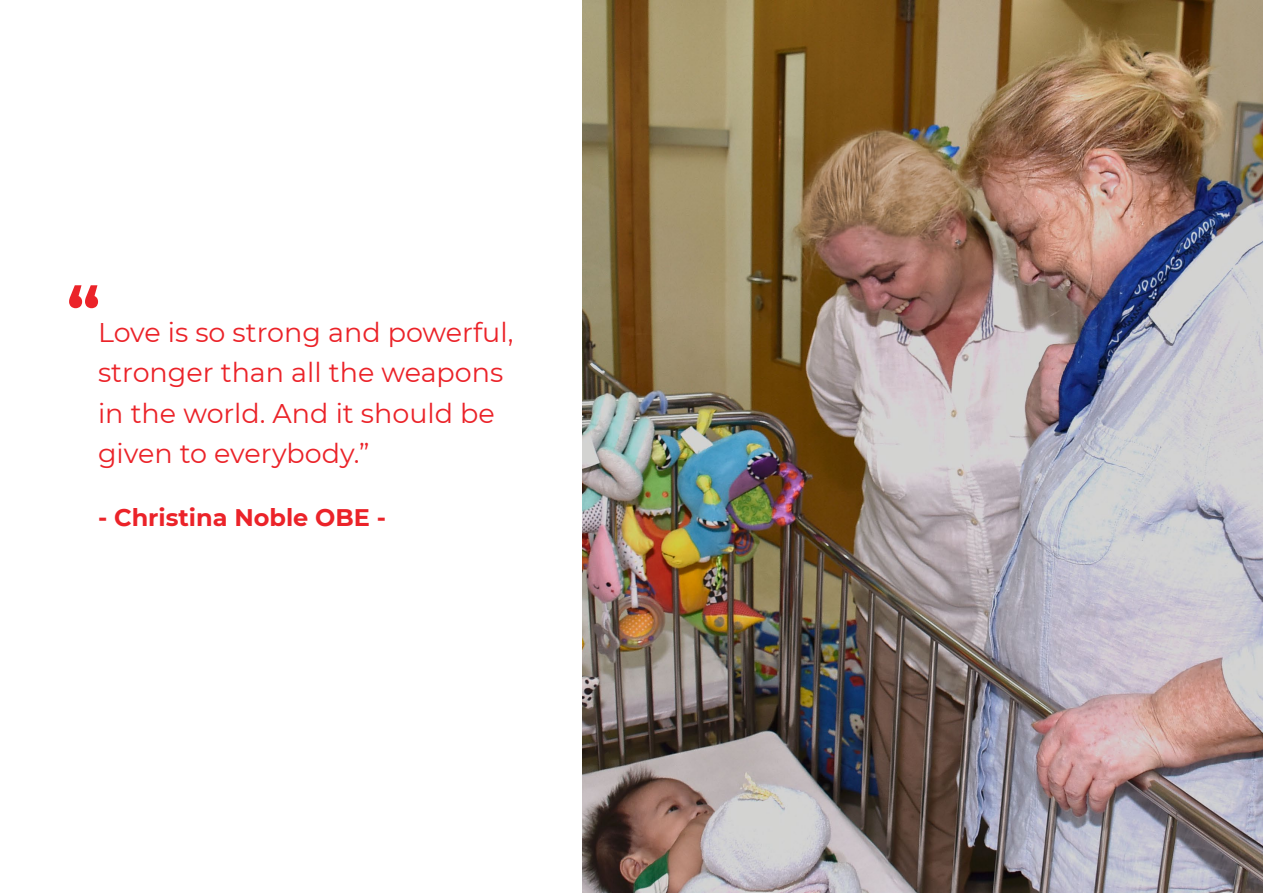
<style>
.page{position:relative;width:1263px;height:893px;background:#fff}
.page>*{position:absolute;margin:0;border:0;box-sizing:border-box;transform-origin:0 0}
.t1{font:700 67.5px "Montserrat";color:#eb2329}
.t2{font:27px/40.5px "Montserrat";color:#eb2329}
.t3{font:700 24px "Montserrat";color:#eb2329}
</style>
<div class="page">
<img style="left:583px;top:0;width:680px;height:893px">
<h1 class="t1" style="left:67px;top:263px;width:35px">“</h1>
<p class="t2" style="left:98px;top:311px;width:417px">Love is so strong and powerful, stronger than all the weapons in the world. And it should be given to everybody.”</p>
<p class="t3" style="left:98px;top:500px;width:289px">- Christina Noble OBE -</p>
</div>
